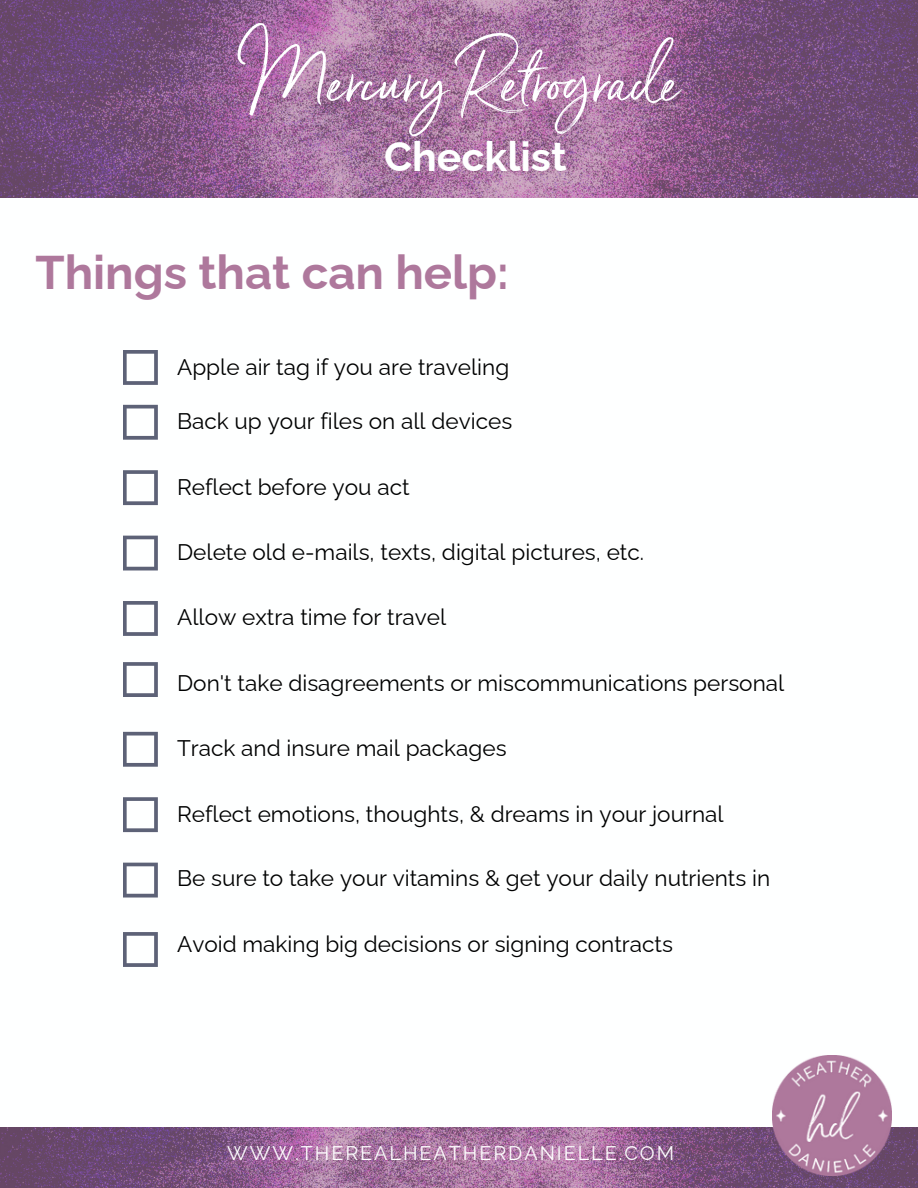
<style>
.page{position:relative;width:918px;height:1188px;background:#fff}
.page>*{position:absolute;margin:0;border:0;box-sizing:border-box;transform-origin:0 0}
.t1{font:76.95px "Serendipity";color:#feffff}
.t2{font:700 47.25px "Raleway";color:#ae789c}
.t3{font:700 40.95px "Raleway";color:#feffff}
.t4{font:22.5px "Raleway";color:#000}
.t5{font:19.8px "Raleway";letter-spacing:.1em;color:#feffff}
</style>
<div class="page">
<svg style="left:123px;top:405px;width:35px;height:35px"></svg>
<svg style="left:123px;top:470px;width:35px;height:35px"></svg>
<svg style="left:123px;top:536px;width:35px;height:34px"></svg>
<svg style="left:123px;top:601px;width:35px;height:35px"></svg>
<svg style="left:123px;top:932px;width:35px;height:35px"></svg>
<svg style="left:123px;top:732px;width:35px;height:35px"></svg>
<svg style="left:123px;top:797px;width:35px;height:35px"></svg>
<svg style="left:123px;top:863px;width:35px;height:35px"></svg>
<svg style="left:123px;top:662px;width:35px;height:35px"></svg>
<svg style="left:123px;top:350px;width:35px;height:35px"></svg>
<svg style="left:0;top:0;width:918px;height:198px;background:#8d608d"></svg>
<svg style="left:0;top:1127px;width:918px;height:61px;background:#8a5e8a"></svg>
<img style="left:772px;top:1056px;width:119px;height:119px">
<h1 class="t1" style="left:253px;top:37px;width:427px">MercuryRetrograde</h1>
<h3 class="t3" style="left:384px;top:132px;width:184px">Checklist</h3>
<h2 class="t2" style="left:35px;top:245px;width:475px">Things that can help:</h2>
<p class="t4" style="left:177px;top:354px;width:334px">Apple air tag if you are traveling</p>
<p class="t4" style="left:177px;top:408px;width:337px">Back up your files on all devices</p>
<p class="t4" style="left:177px;top:473px;width:234px">Reflect before you act</p>
<p class="t4" style="left:177px;top:539px;width:468px">Delete old e-mails, texts, digital pictures, etc.</p>
<p class="t4" style="left:177px;top:604px;width:271px">Allow extra time for travel</p>
<p class="t4" style="left:177px;top:670px;width:609px">Don't take disagreements or miscommunications personal</p>
<p class="t4" style="left:177px;top:735px;width:331px">Track and insure mail packages</p>
<p class="t4" style="left:177px;top:800px;width:548px">Reflect emotions, thoughts, &amp; dreams in your journal</p>
<p class="t4" style="left:177px;top:865px;width:595px">Be sure to take your vitamins &amp; get your daily nutrients in</p>
<p class="t4" style="left:177px;top:931px;width:497px">Avoid making big decisions or signing contracts</p>
<p class="t5" style="left:227px;top:1141px;width:448px">WWW.THEREALHEATHERDANIELLE.COM</p>
</div>
